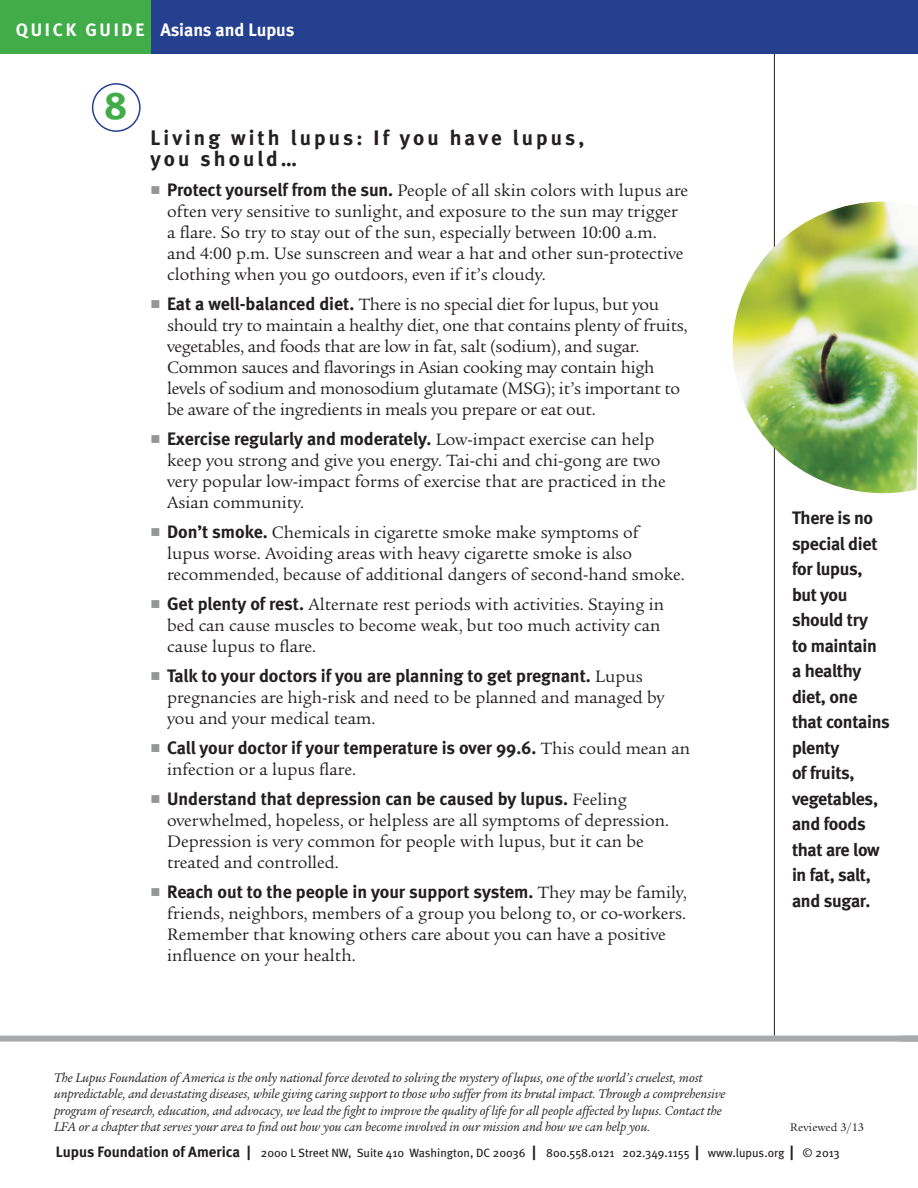
<style>
.page{position:relative;width:918px;height:1188px;background:#fff}
.page>*{position:absolute;margin:0;border:0;box-sizing:border-box;transform-origin:0 0}
.t1{font:700 39px "Meta";color:#41ad49}
.Sub_head{font:700 21px/21px "Meta";letter-spacing:.15em;color:#231f20}
.bullet_text{font:18px/21px "Legacy Ser ITC";color:#231f20}
.bullet_text-2{font:700 18px/25.5px "Meta";letter-spacing:-.015em;color:#231f20}
.t2{font:700 18px "Meta";color:#fff}
.t3{font:italic 13.5px/16.2px "Legacy Serif";color:#231f20}
.t4{font:12px "Meta";color:#231f20}
.t5{font:12px "Legacy Ser ITC";letter-spacing:.01em;color:#231f20}
.s1{color:#949698}
.s2{font-family:"Meta";font-weight:700}
.s3{font-family:"Legacy Ser ITC";font-weight:400}
.s4{font-weight:700;font-size:15px}
</style>
<div class="page">
<hr style="left:917px;top:0;width:1px;height:112px;background:#25408f">
<div style="left:0;top:0;width:918px;height:54px;background:#25408f"></div>
<div style="left:0;top:0;width:150px;height:54px;background:#41ad49"></div>
<div style="left:92px;top:83px;width:49px;height:49px;border:2px solid #25408f;border-radius:50%"></div>
<hr style="left:774px;top:54px;width:1px;height:982px;background:#231f20">
<div style="left:0;top:1036px;width:918px;height:6px;background:#a7a9ac"></div>
<img style="left:733px;top:202px;width:185px;height:291px">
<p class="t2" style="left:16px;top:18px;width:280px">QUICK GUIDE Asians and Lupus</p>
<p class="t1" style="left:104px;top:81px;width:25px">8</p>
<p class="Sub_head" style="left:151px;top:127px;width:435px">Living with lupus: If you have lupus, you should…</p>
<p class="bullet_text" style="left:167px;top:180px;width:523px;text-indent:-16px"><span class="s1">■</span> <span class="s2">Protect yourself from the sun.</span> People of all skin colors with lupus are often very sensitive to sunlight, and exposure to the sun may trigger a flare. So try to stay out of the sun, especially between 10:00 a.m. and 4:00 p.m. Use sunscreen and wear a hat and other sun-protective clothing when you go outdoors, even if it’s cloudy.</p>
<p class="bullet_text" style="left:167px;top:294px;width:522px;text-indent:-16px"><span class="s1">■</span> <span class="s2">Eat a well-balanced diet.</span> There is no special diet for lupus, but you should try to maintain a healthy diet, one that contains plenty of fruits, vegetables, and foods that are low in fat, salt (sodium), and sugar.<br>Common sauces and flavorings in Asian cooking may contain high levels of sodium and monosodium glutamate (MSG); it’s important to be aware of the ingredients in meals you prepare or eat out.</p>
<p class="bullet_text" style="left:167px;top:429px;width:500px;text-indent:-16px"><span class="s1">■</span> <span class="s2">Exercise regularly and moderately.</span> Low-impact exercise can help keep you strong and give you energy. Tai-chi and chi-gong are two very popular low-impact forms of exercise that are practiced in the Asian community.</p>
<p class="bullet_text" style="left:167px;top:522px;width:519px;text-indent:-16px"><span class="s1">■</span> <span class="s2">Don’t smoke.</span> Chemicals in cigarette smoke make symptoms of lupus worse. Avoiding areas with heavy cigarette smoke is also recommended, because of additional dangers of second-hand smoke.</p>
<p class="bullet_text" style="left:167px;top:594px;width:499px;text-indent:-16px"><span class="s1">■</span> <span class="s2">Get plenty of rest.</span> Alternate rest periods with activities. Staying in bed can cause muscles to become weak, but too much activity can cause lupus to flare.</p>
<p class="bullet_text" style="left:167px;top:666px;width:499px;text-indent:-16px"><span class="s1">■</span> <span class="s2">Talk to your doctors if you are planning to get pregnant.</span> Lupus pregnancies are high-risk and need to be planned and managed by you and your medical team.</p>
<p class="bullet_text-2" style="left:167px;top:737px;width:525px;line-height:21px;text-indent:-16px"><span class="s1">■</span> Call your doctor if your temperature is over 99.6. <span class="s3">This could mean an infection or a lupus flare.</span></p>
<p class="bullet_text" style="left:167px;top:789px;width:504px;text-indent:-16px"><span class="s1">■</span> <span class="s2">Understand that depression can be caused by lupus.</span> Feeling overwhelmed, hopeless, or helpless are all symptoms of depression.<br>Depression is very common for people with lupus, but it can be treated and controlled.</p>
<p class="bullet_text" style="left:167px;top:882px;width:521px;text-indent:-16px"><span class="s1">■</span> <span class="s2">Reach out to the people in your support system.</span> They may be family, friends, neighbors, members of a group you belong to, or co-workers.<br>Remember that knowing others care about you can have a positive influence on your health.</p>
<p class="t3" style="left:54px;top:1070px;width:673px">The Lupus Foundation of America is the only national force devoted to solving the mystery of lupus, one of the world’s cruelest, most unpredictable, and devastating diseases, while giving caring support to those who suffer from its brutal impact. Through a comprehensive program of research, education, and advocacy, we lead the fight to improve the quality of life for all people affected by lupus. Contact the LFA or a chapter that serves your area to find out how you can become involved in our mission and how we can help you.</p>
<p class="bullet_text-2" style="left:792px;top:505px;width:99px">There is no special diet for lupus, but you should try<br>to maintain a healthy diet, one that contains plenty<br>of fruits, vegetables, and foods that are low in fat, salt, and sugar.</p>
<p class="t5" style="left:790px;top:1120px;width:75px">Reviewed 3/13</p>
<p class="t4" style="left:56px;top:1145px;width:785px"><span class="s4">Lupus Foundation of America |</span> 2000 L Street NW, Suite 410 Washington, DC 20036 <span class="s4">|</span> 800.558.0121 202.349.1155 <span class="s4">|</span> www.lupus.org <span class="s4">|</span> © 2013</p>
</div>
